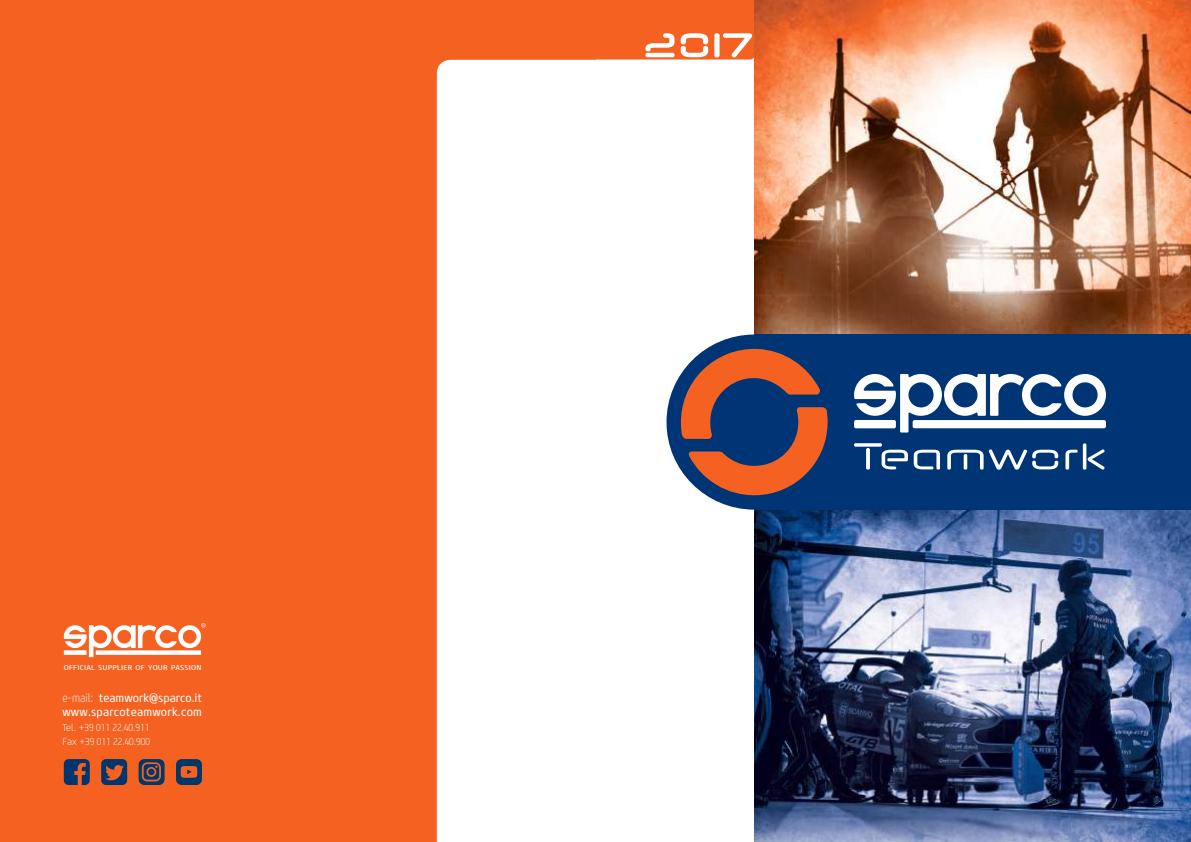
<style>
.page{position:relative;width:1191px;height:842px;background:#fff}
.page>*{position:absolute;margin:0;border:0;box-sizing:border-box;transform-origin:0 0}
.t1{font:700 54px "Neuropol Nova";color:#fff}
.t2{font:12px/14px "Core Sans M47 Cn";letter-spacing:.01em;color:#fff;scale:1.1 1}
.t3{font:200 10px/14px "Core Sans M27 Cn";color:#fff;scale:1.1 1}
.t4{font:7px "Core Sans M47 Cn";letter-spacing:.02em;color:#fff;scale:1.3 1}
.s1{font-family:"Core Sans M27 Cn";font-weight:200}
</style>
<div class="page">
<div style="left:0;top:0;width:595px;height:842px;background:#f56121"></div>
<div style="left:437px;top:60px;width:158px;height:782px;background:#fff"></div>
<svg style="left:64px;top:623px;width:142px;height:34px"></svg>
<div style="left:448px;top:0;width:306px;height:60px;background:#f56121"></div>
<img style="left:754px;top:0;width:437px;height:334px">
<img style="left:754px;top:510px;width:437px;height:332px">
<div style="left:754px;top:334px;width:437px;height:176px;background:#003575"></div>
<div style="left:666px;top:334px;width:176px;height:176px;background:#003575;border-radius:50%"></div>
<svg style="left:681px;top:349px;width:146px;height:146px"></svg>
<svg style="left:854px;top:443px;width:86px;height:27px"></svg>
<svg style="left:947px;top:449px;width:111px;height:21px"></svg>
<svg style="left:1065px;top:443px;width:39px;height:27px"></svg>
<svg style="left:854px;top:374px;width:252px;height:58px"></svg>
<svg style="left:64px;top:759px;width:26px;height:26px"></svg>
<svg style="left:101px;top:759px;width:26px;height:26px"></svg>
<svg style="left:139px;top:759px;width:26px;height:26px"></svg>
<div style="left:148px;top:769px;width:7px;height:6px;background:#003869;border-radius:50%"></div>
<svg style="left:176px;top:759px;width:26px;height:26px"></svg>
<p class="t4" style="left:64px;top:663px;width:107px">OFFICIAL SUPPLIER OF YOUR PASSION</p>
<p class="t2" style="left:62px;top:691px;width:128px"><span class="s1">e-mail:</span> teamwork@sparco.it www.sparcoteamwork.com</p>
<p class="t3" style="left:62px;top:721px;width:81px">Tel. +39 011 22.40.911<br>Fax +39 011 22.40.900</p>
<h1 class="t1" style="left:644px;top:23px;width:112px">2017</h1>
</div>
